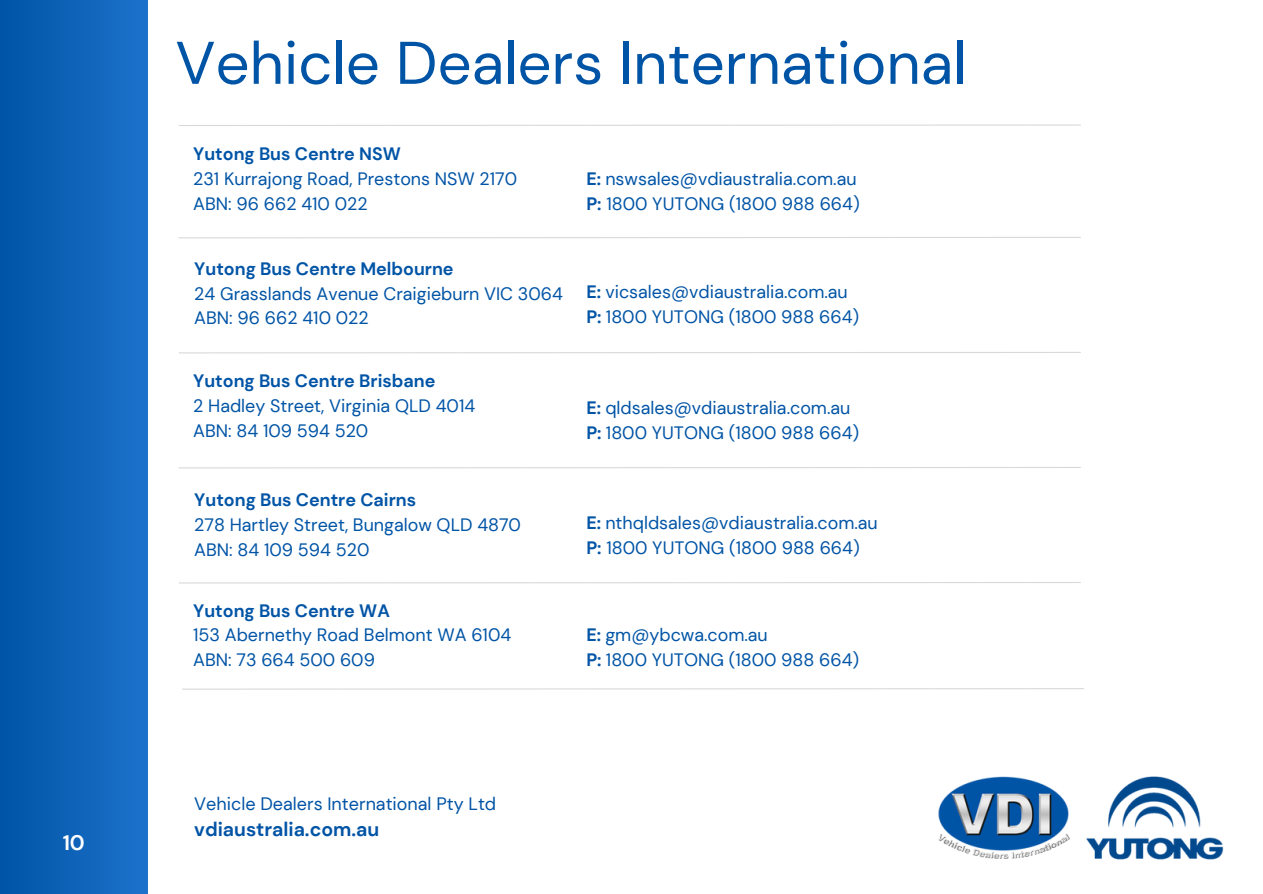
<style>
.page{position:relative;width:1263px;height:894px;background:#fff}
.page>*{position:absolute;margin:0;border:0;box-sizing:border-box;transform-origin:0 0}
.t1{font:60px "DM Sans";color:#0054a6}
.t2{font:700 21px "DM Sans";color:#fff}
.t3{font:700 19.5px "DM Sans";color:#0054a6}
.t4{font:18px "DM Sans";color:#0054a6}
.t5{font:17.85px "DM Sans";color:#0054a6}
.t6{font:700 17.85px "DM Sans";color:#0054a6}
.s1{font-weight:700}
</style>
<div class="page">
<div style="left:0;top:0;width:148px;height:893px;background:linear-gradient(to right,#0054a6,#1d73ca)"></div>
<svg style="left:179px;top:237px;width:902px;height:2px"></svg>
<svg style="left:179px;top:352px;width:902px;height:2px"></svg>
<svg style="left:179px;top:467px;width:902px;height:2px"></svg>
<svg style="left:179px;top:582px;width:902px;height:2px"></svg>
<svg style="left:182px;top:688px;width:902px;height:2px"></svg>
<svg style="left:179px;top:124px;width:902px;height:2px"></svg>
<img style="left:938px;top:776px;width:286px;height:84px">
<p class="t2" style="left:63px;top:828px;width:24px">10</p>
<p class="t1" style="left:175px;top:24px;width:792px">Vehicle Dealers International</p>
<p class="t6" style="left:193px;top:142px;width:209px">Yutong Bus Centre NSW</p>
<p class="t5" style="left:193px;top:167px;width:326px">231 Kurrajong Road, Prestons NSW 2170</p>
<p class="t5" style="left:193px;top:192px;width:176px">ABN: 96 662 410 022</p>
<p class="t6" style="left:194px;top:257px;width:261px">Yutong Bus Centre Melbourne</p>
<p class="t5" style="left:194px;top:282px;width:370px">24 Grasslands Avenue Craigieburn VIC 3064</p>
<p class="t5" style="left:194px;top:306px;width:176px">ABN: 96 662 410 022</p>
<p class="t6" style="left:193px;top:369px;width:244px">Yutong Bus Centre Brisbane</p>
<p class="t5" style="left:193px;top:394px;width:284px">2 Hadley Street, Virginia QLD 4014</p>
<p class="t5" style="left:193px;top:419px;width:177px">ABN: 84 109 594 520</p>
<p class="t6" style="left:194px;top:488px;width:223px">Yutong Bus Centre Cairns</p>
<p class="t5" style="left:194px;top:513px;width:328px">278 Hartley Street, Bungalow QLD 4870</p>
<p class="t5" style="left:194px;top:537px;width:177px">ABN: 84 109 594 520</p>
<p class="t6" style="left:193px;top:598px;width:198px">Yutong Bus Centre WA</p>
<p class="t5" style="left:193px;top:623px;width:320px">153 Abernethy Road Belmont WA 6104</p>
<p class="t5" style="left:193px;top:648px;width:183px">ABN: 73 664 500 609</p>
<p class="t5" style="left:586px;top:168px;width:272px"><span class="s1">E:</span> nswsales@vdiaustralia.com.au</p>
<p class="t5" style="left:586px;top:192px;width:275px"><span class="s1">P:</span> 1800 YUTONG (1800 988 664)</p>
<p class="t5" style="left:586px;top:280px;width:263px"><span class="s1">E:</span> vicsales@vdiaustralia.com.au</p>
<p class="t5" style="left:586px;top:305px;width:274px"><span class="s1">P:</span> 1800 YUTONG (1800 988 664)</p>
<p class="t5" style="left:586px;top:396px;width:265px"><span class="s1">E:</span> qldsales@vdiaustralia.com.au</p>
<p class="t5" style="left:586px;top:421px;width:274px"><span class="s1">P:</span> 1800 YUTONG (1800 988 664)</p>
<p class="t5" style="left:586px;top:511px;width:293px"><span class="s1">E:</span> nthqldsales@vdiaustralia.com.au</p>
<p class="t5" style="left:586px;top:536px;width:275px"><span class="s1">P:</span> 1800 YUTONG (1800 988 664)</p>
<p class="t5" style="left:586px;top:623px;width:183px"><span class="s1">E:</span> gm@ybcwa.com.au</p>
<p class="t5" style="left:586px;top:648px;width:274px"><span class="s1">P:</span> 1800 YUTONG (1800 988 664)</p>
<p class="t4" style="left:194px;top:791px;width:303px">Vehicle Dealers International Pty Ltd</p>
<p class="t3" style="left:194px;top:816px;width:186px">vdiaustralia.com.au</p>
</div>
